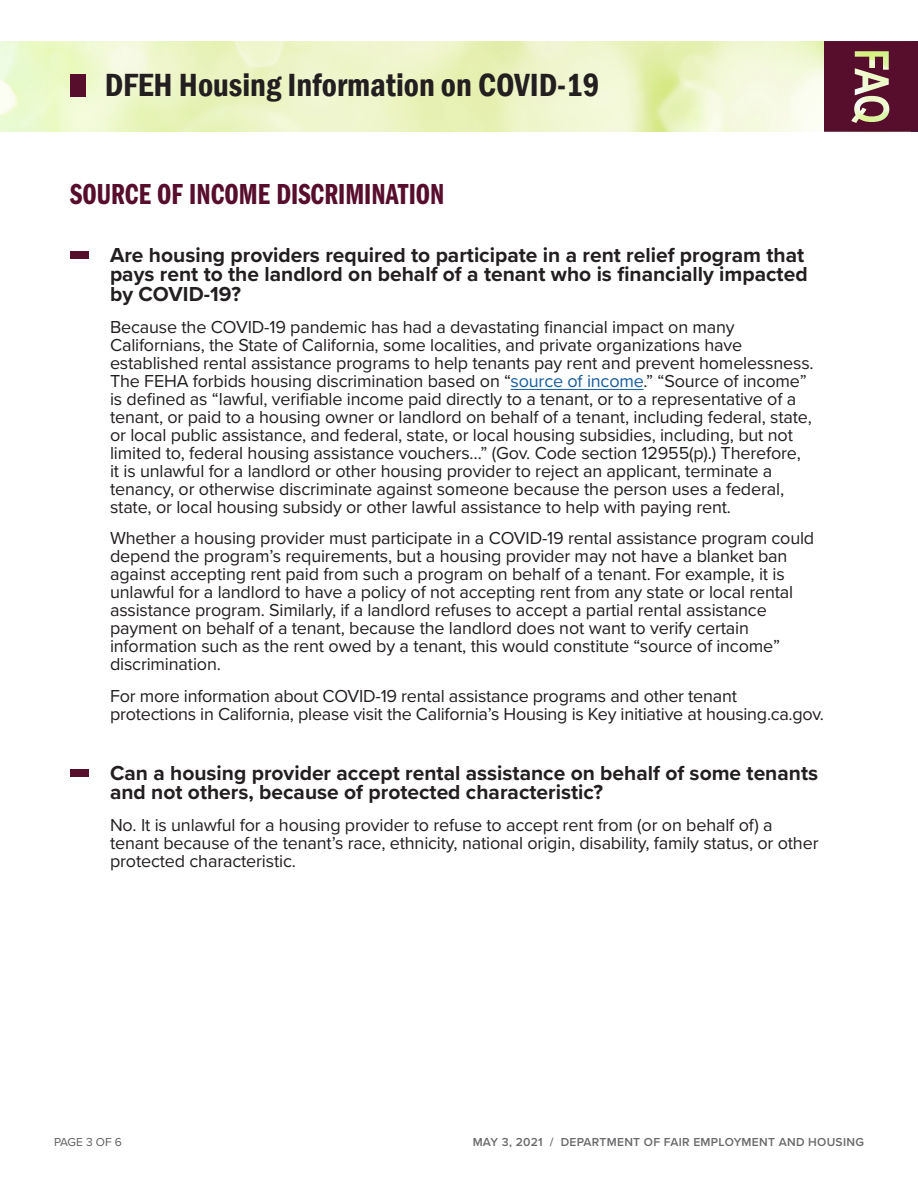
<style>
.page{position:relative;width:918px;height:1188px;background:#fff}
.page>*{position:absolute;margin:0;border:0;box-sizing:border-box;transform-origin:0 0}
.t1{font:600 condensed 33px "Franklin Gothic";color:#231f20}
.t2{font:30px "Franklin Gothic LT Pro Dm Cm";color:#570e2d}
.t3{font:700 21px/19.8px "Proxima Nova";color:#231f20}
.t4{font:18px/18px "Proxima Nova";letter-spacing:-.01em;color:#231f20}
.t5{font:600 12px "Proxima Nova";letter-spacing:.025em;color:#69696c}
.t6{font:12px "Proxima Nova";letter-spacing:-.02em;color:#5f5f62}
.s1{color:#175d9e}
</style>
<div class="page">
<img style="left:0;top:41px;width:824px;height:90px">
<div style="left:70px;top:251px;width:19px;height:7px;background:#570e2d"></div>
<div style="left:70px;top:770px;width:19px;height:7px;background:#570e2d"></div>
<svg style="left:824px;top:41px;width:94px;height:91px;background:#6c3042"></svg>
<div style="left:70px;top:74px;width:16px;height:22px;background:#570e2d"></div>
<hr style="left:511px;top:389px;width:133px;height:1px;background:#175d9e">
<h1 class="t1" style="left:105px;top:63px;width:497px">DFEH Housing Information on COVID-19</h1>
<h2 class="t2" style="left:70px;top:178px;width:376px">SOURCE OF INCOME DISCRIMINATION</h2>
<h3 class="t3" style="left:110px;top:244px;width:699px">Are housing providers required to participate in a rent relief program that pays rent to the landlord on behalf of a tenant who is financially impacted by COVID-19?</h3>
<p class="t4" style="left:110px;top:317px;width:705px">Because the COVID-19 pandemic has had a devastating financial impact on many Californians, the State of California, some localities, and private organizations have established rental assistance programs to help tenants pay rent and prevent homelessness.<br>The FEHA forbids housing discrimination based on “<span class="s1">source of income</span>.” “Source of income“ is defined as “lawful, verifiable income paid directly to a tenant, or to a representative of a tenant, or paid to a housing owner or landlord on behalf of a tenant, including federal, state, or local public assistance, and federal, state, or local housing subsidies, including, but not limited to, federal housing assistance vouchers…” (Gov. Code section 12955 ) . )p( Therefore,<br>isit unlawful for a landlord or other housing provider to reject an applicant, terminate a tenancy, or otherwise discriminate against someone because the person uses a federal, state, or local housing subsidy or other lawful assistance to help with paying rent.</p>
<p class="t4" style="left:110px;top:528px;width:706px">Whether a housing provider must participate in a COVID-19 rental assistance program could depend the program s’ requirements, but a housing provider may not have a blanket ban against accepting rent paid from such a program on behalf of a tenant. For example isit, unlawful for a landlord to have a policy of not accepting rent from any state or local rental assistance program. Similarly aif, landlord refuses to accept a partial rental assistance payment on behalf of a tenant, because the landlord does not want to verify certain information such as the rent owed by a tenant, this would constitute “source of income“ discrimination.</p>
<p class="t4" style="left:110px;top:686px;width:715px">For more information about COVID-19 rental assistance programs and other tenant protections in California, please visit the California s’ Housing is Key initiative at housing.ca.gov.</p>
<h3 class="t3" style="left:110px;top:762px;width:710px">Can a housing provider accept rental assistance on behalf of some tenants and not others, because of protected characteristic?</h3>
<p class="t4" style="left:110px;top:815px;width:710px">No isIt. unlawful for a housing provider to refuse to accept rent from (or on behalf of a) tenant because of the tenant s’ race, ethnicity, national origin, disability, family status, or other protected characteristic.</p>
<p class="t6" style="left:54px;top:1133px;width:69px">PAGE 3 OF 6</p>
<p class="t5" style="left:550px;top:1133px;width:5px">/</p>
<p class="t5" style="left:561px;top:1133px;width:305px">DEPARTMENT OF FAIR EMPLOYMENT AND HOUSING</p>
<p class="t5" style="left:473px;top:1133px;width:72px">MAY 3, 2021</p>
</div>
